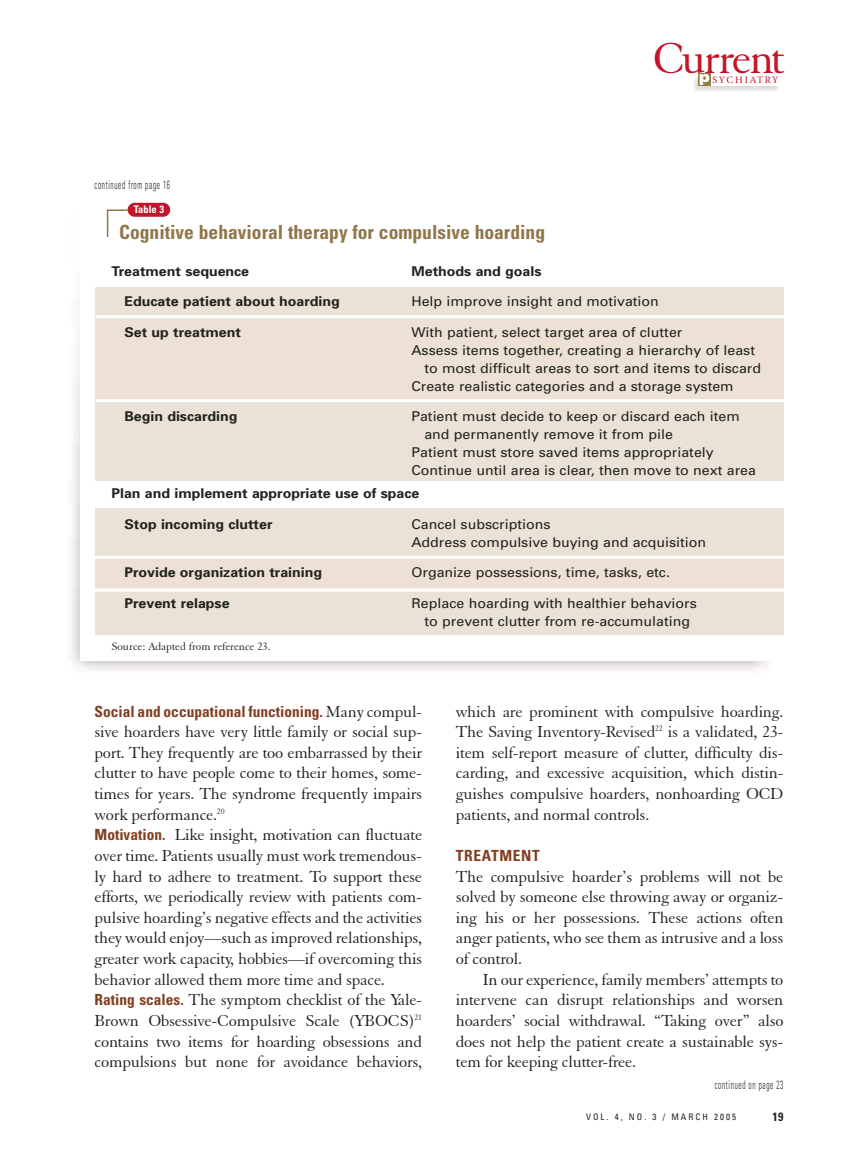
<style>
.page{position:relative;width:851px;height:1161px;background:#fff}
.page>*{position:absolute;margin:0;border:0;box-sizing:border-box;transform-origin:0 0}
.t1{font:47.1px "Elegant Garamond BT";letter-spacing:-.045em;color:#c31429}
.t2{font:700 condensed 19.5px "Univers";color:#907649}
.t3{font:17.25px/20.5px "Elegant Garamond BT";letter-spacing:-.015em;color:#20231e;text-align:justify}
.t4{font:700 condensed 15.3px "Univers";color:#823e21}
.t5{font:700 condensed 15.3px "Univers";letter-spacing:.045em;color:#823e21}
.t6{font:13.5px/18px "Univers";color:#20231e;scale:1.05 1}
.t7{font:700 13.5px "Univers";color:#20231e;scale:1.05 1}
.t8{font:300 condensed 12px "Univers";letter-spacing:.09em;color:#20231e;scale:.6 1}
.t9{font:700 condensed 12px "Univers";color:#20231e}
.t10{font:11.7px "Elegant Garamond BT";color:#20231e}
.t11{font:700 condensed 10.5px "Univers";color:#fff}
.t12{font:9.75px "Giovanni";letter-spacing:.195em;color:#c31429}
.t13{font:condensed 9px "Univers";letter-spacing:.22em;color:#20231e}
.s1{font-family:"Arial";font-weight:900;font-size:15.15px;color:#fff}
.s2{font-family:"Elegant Garamond BT";font-weight:400;font-stretch:normal;font-size:17.25px;color:#20231e}
.s3{font-family:"Univers";font-weight:700;font-stretch:condensed;font-size:15.3px;color:#823e21}
</style>
<div class="page">
<img style="left:694px;top:77px;width:83px;height:14px">
<div style="left:698px;top:73px;width:13px;height:13px;background:#927d46"></div>
<div style="left:711px;top:73px;width:70px;height:13px;background:#fff"></div>
<div style="left:96px;top:288px;width:688px;height:193px;background:#ebe2d7"></div>
<div style="left:128px;top:203px;width:42px;height:14px;background:#c31429;border-radius:7px"></div>
<svg style="left:107px;top:210px;width:21px;height:27px"></svg>
<hr style="left:96px;top:315px;width:703px;height:3px;background:#fff">
<div style="left:96px;top:508px;width:688px;height:126px;background:#ebe2d7"></div>
<hr style="left:96px;top:399px;width:703px;height:3px;background:#fff">
<hr style="left:93px;top:556px;width:703px;height:3px;background:#fff">
<hr style="left:93px;top:589px;width:703px;height:3px;background:#fff">
<p class="t8" style="left:95px;top:180px;width:127px">continued from page 16</p>
<p class="t11" style="left:134px;top:206px;width:32px">Table 3</p>
<p class="t2" style="left:119px;top:225px;width:427px">Cognitive behavioral therapy for compulsive hoarding</p>
<h1 class="t1" style="left:653px;top:41px;width:133px">Current</h1>
<p class="t12" style="left:699px;top:76px;width:81px"><span class="s1">p</span>SYCHIATRY</p>
<p class="t7" style="left:111px;top:266px;width:133px">Treatment sequence</p>
<p class="t7" style="left:411px;top:266px;width:125px">Methods and goals</p>
<p class="t7" style="left:124px;top:296px;width:207px">Educate patient about hoarding</p>
<p class="t6" style="left:411px;top:294px;width:237px">Help improve insight and motivation</p>
<p class="t7" style="left:124px;top:327px;width:113px">Set up treatment</p>
<p class="t6" style="left:411px;top:324px;width:259px">With patient, select target area of clutter</p>
<p class="t6" style="left:411px;top:342px;width:329px">Assess items together, creating a hierarchy of least</p>
<p class="t6" style="left:424px;top:360px;width:322px">to most difficult areas to sort and items to discard</p>
<p class="t6" style="left:411px;top:378px;width:308px">Create realistic categories and a storage system</p>
<p class="t7" style="left:124px;top:411px;width:109px">Begin discarding</p>
<p class="t6" style="left:411px;top:409px;width:314px">Patient must decide to keep or discard each item</p>
<p class="t6" style="left:424px;top:426px;width:238px">and permanently remove it from pile</p>
<p class="t6" style="left:411px;top:444px;width:289px">Patient must store saved items appropriately</p>
<p class="t6" style="left:411px;top:462px;width:329px">Continue until area is clear, then move to next area</p>
<p class="t7" style="left:111px;top:489px;width:295px">Plan and implement appropriate use of space</p>
<p class="t7" style="left:124px;top:519px;width:142px">Stop incoming clutter</p>
<p class="t6" style="left:411px;top:516px;width:282px">Cancel subscriptions<br>Address compulsive buying and acquisition</p>
<p class="t7" style="left:124px;top:568px;width:190px">Provide organization training</p>
<p class="t6" style="left:411px;top:565px;width:247px">Organize possessions, time, tasks, etc.</p>
<p class="t7" style="left:124px;top:598px;width:102px">Prevent relapse</p>
<p class="t6" style="left:411px;top:595px;width:273px;text-align:center">Replace hoarding with healthier behaviors to prevent clutter from re-accumulating</p>
<p class="t10" style="left:111px;top:642px;width:161px">Source: Adapted from reference 23.</p>
<p class="t4" style="left:94px;top:706px;width:329px">Social and occupational functioning. <span class="s2">Many compul-</span></p>
<p class="t3" style="left:94px;top:723px;width:329px;text-align:left">sive hoarders have very little family or social sup&shy;port. They frequently are too embarrassed by their clutter to have people come to their homes, some&shy;times for years. The syndrome frequently impairs work performance.<sup>20<br></sup><span class="s3">Motivation.</span> Like insight, motivation can fluctuate over time. Patients usually must work tremendous&shy;ly hard to adhere to treatment. To support these efforts, we periodically review with patients com&shy;pulsive hoarding’s negative effects and the activities they would enjoy—such as improved relationships, greater work capacity, hobbies—if overcoming this behavior allowed them more time and space.<br><span class="s3">Rating scales.</span> The symptom checklist of the Yale-Brown Obsessive-Compulsive Scale (YBOCS)<sup>21 </sup>contains two items for hoarding obsessions and compulsions but none for avoidance behaviors,</p>
<p class="t3" style="left:456px;top:702px;width:329px">which are prominent with compulsive hoarding.<br>The Saving Inventory-Revised<sup>22</sup> is a validated, 23- item self-report measure of clutter, difficulty dis&shy;carding, and excessive acquisition, which distin&shy;guishes compulsive hoarders, nonhoarding OCD patients, and normal controls.</p>
<p class="t5" style="left:456px;top:850px;width:85px">TREATMENT</p>
<p class="t3" style="left:456px;top:867px;width:329px">The compulsive hoarder’s problems will not be solved by someone else throwing away or organiz&shy;ing his or her possessions. These actions often anger patients, who see them as intrusive and a loss of control.</p>
<p class="t3" style="left:456px;top:971px;width:329px;text-indent:27px">In our experience, family members’ attempts to intervene can disrupt relationships and worsen hoarders’ social withdrawal. “Taking over” also does not help the patient create a sustainable sys&shy;tem for keeping clutter-free.</p>
<p class="t8" style="left:714px;top:1080px;width:116px">continued on page 23</p>
<p class="t13" style="left:586px;top:1114px;width:152px">VOL. 4, NO. 3 / MARCH 2005</p>
<p class="t9" style="left:772px;top:1112px;width:12px">19</p>
</div>
